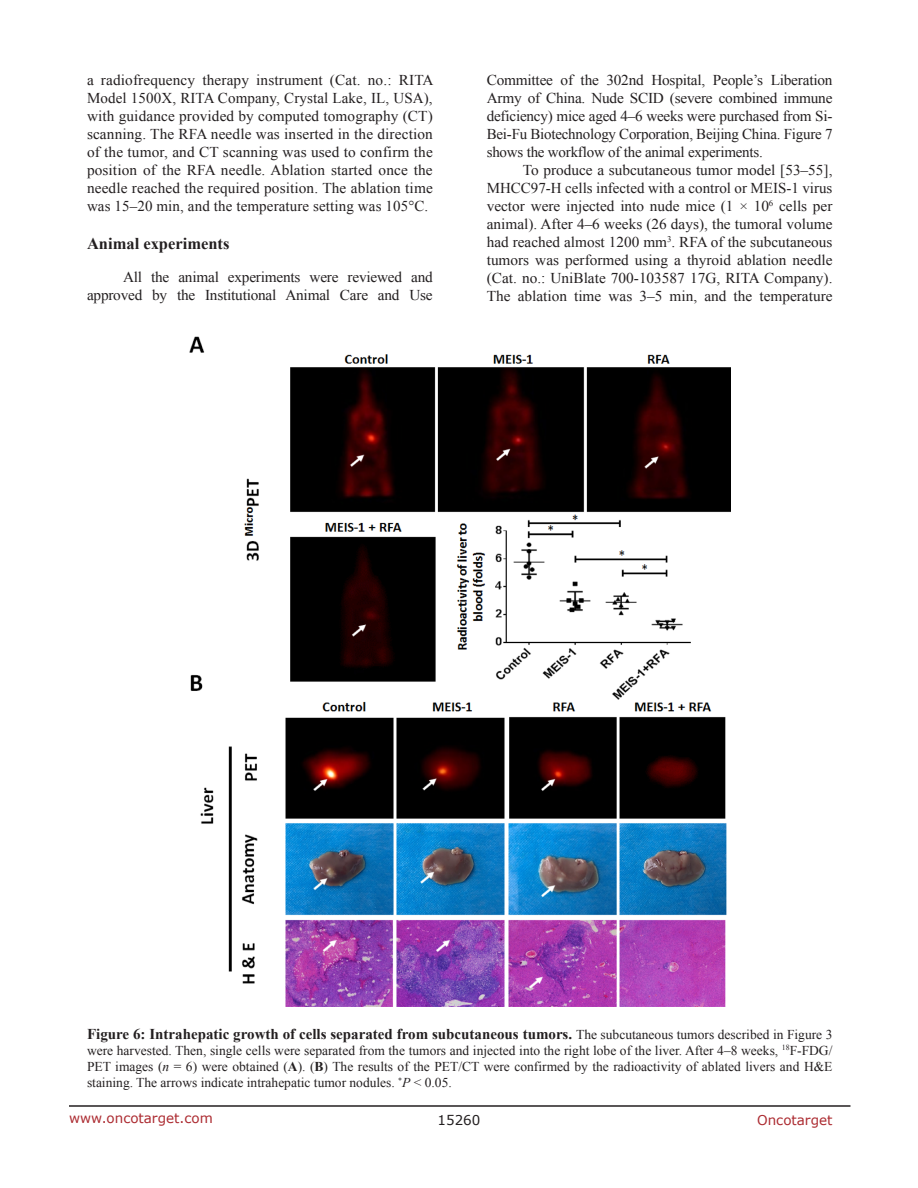
<style>
.page{position:relative;width:918px;height:1188px;background:#fff}
.page>*{position:absolute;margin:0;border:0;box-sizing:border-box;transform-origin:0 0}
.SubHeading_middle{font:700 16.5px "Times New Roman";color:#231f20}
.BodyText{font:15px/18px "Times New Roman";letter-spacing:-.015em;color:#231f20;text-align:justify}
.FigureText{font:700 15px "Times New Roman";color:#231f20}
.FigureText-2{font:13.5px/16.2px "Times New Roman";color:#231f20;text-align:justify}
.t1{font:13.5px "Verdana";color:#ac2b31}
.t2{font:13.5px "Verdana";color:#231f20}
.s1{font-weight:400;font-size:13.5px}
.s2{font-style:italic}
.s3{font-weight:700}
</style>
<div class="page">
<hr style="left:69px;top:1105px;width:781px;height:2px;background:#231f20">
<img style="left:189px;top:336px;width:541px;height:670px">
<p class="BodyText" style="left:87px;top:71px;width:348px">a radiofrequency therapy instrument (Cat. no.: RITA Model 1500X, RITA Company, Crystal Lake, IL, USA), with guidance provided by computed tomography (CT) scanning. The RFA needle was inserted in the direction of the tumor, and CT scanning was used to confirm the position of the RFA needle. Ablation started once the needle reached the required position. The ablation time was 15–20 min, and the temperature setting was 105°C.</p>
<p class="SubHeading_middle" style="left:87px;top:232px;width:144px">Animal experiments</p>
<p class="BodyText" style="left:87px;top:268px;width:347px;text-align:right">All the animal experiments were reviewed and approved by the Institutional Animal Care and Use</p>
<p class="BodyText" style="left:487px;top:71px;width:347px">Committee of the 302nd Hospital, People’s Liberation Army of China. Nude SCID (severe combined immune deficiency) mice aged 4–6 weeks were purchased from Si-Bei-Fu Biotechnology Corporation, Beijing China. Figure 7 shows the workflow of the animal experiments.</p>
<p class="BodyText" style="left:487px;top:161px;width:347px;text-indent:36px">To produce a subcutaneous tumor model [53–55], MHCC97-H cells infected with a control or MEIS-1 virus vector were injected into nude mice (1 × 10<sup>6</sup> cells per animal). After 4–6 weeks (26 days), the tumoral volume had reached almost 1200 mm<sup>3</sup>. RFA of the subcutaneous tumors was performed using a thyroid ablation needle (Cat. no.: UniBlate 700-103587 17G, RITA Company).<br>The ablation time was 3–5 min, and the temperature</p>
<p class="FigureText" style="left:87px;top:1023px;width:747px">Figure 6: Intrahepatic growth of cells separated from subcutaneous tumors. <span class="s1">The subcutaneous tumors described in Figure 3</span></p>
<p class="FigureText-2" style="left:87px;top:1042px;width:747px">were harvested. Then, single cells were separated from the tumors and injected into the right lobe of the liver. After 4–8 weeks, <sup>18</sup>F-FDG/ PET images (<span class="s2">n</span> = 6) were obtained (<span class="s3">A</span>). (<span class="s3">B</span>) The results of the PET/CT were confirmed by the radioactivity of ablated livers and H&amp;E staining. The arrows indicate intrahepatic tumor nodules. <sup>*</sup><span class="s2">P</span> &lt; 0.05.</p>
<p class="t1" style="left:69px;top:1109px;width:145px">www.oncotarget.com</p>
<p class="t2" style="left:438px;top:1111px;width:44px">15260</p>
<p class="t1" style="left:757px;top:1111px;width:77px">Oncotarget</p>
</div>
